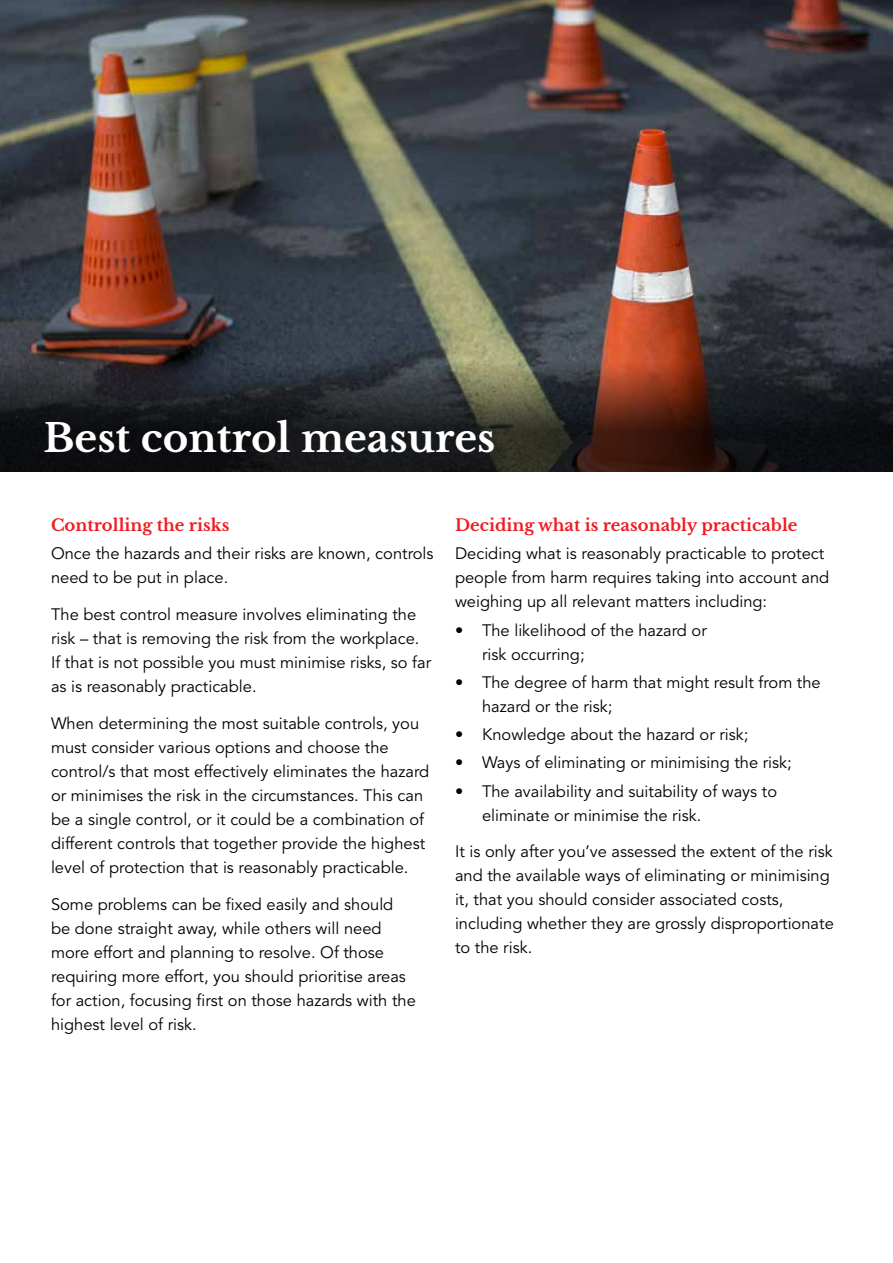
<style>
.page{position:relative;width:893px;height:1263px;background:#fff}
.page>*{position:absolute;margin:0;border:0;box-sizing:border-box;transform-origin:0 0}
.t1{font:700 39px "Libre Baskerville";color:#fff}
.t2{font:16.5px/24px "Avenir LT Std";color:#000}
.t3{font:700 16.5px "Libre Baskerville";color:#ed1d24}
</style>
<div class="page">
<img style="left:0;top:0;width:893px;height:316px">
<svg style="left:0;top:316px;width:892px;height:155px;background:#362d2c"></svg>
<hr style="left:892px;top:316px;width:1px;height:155px;background:#000">
<h1 class="t1" style="left:44px;top:414px;width:453px">Best control measures</h1>
<p class="t3" style="left:51px;top:515px;width:180px">Controlling the risks</p>
<p class="t2" style="left:51px;top:542px;width:384px">Once the hazards and their risks are known, controls need to be put in place.</p>
<p class="t2" style="left:51px;top:603px;width:382px">The best control measure involves eliminating the risk – that is removing the risk from the workplace.<br>If that is not possible you must minimise risks, so far as is reasonably practicable.</p>
<p class="t2" style="left:51px;top:712px;width:380px">When determining the most suitable controls, you must consider various options and choose the control/s that most effectively eliminates the hazard or minimises the risk in the circumstances. This can be a single control, or it could be a combination of different controls that together provide the highest level of protection that is reasonably practicable.</p>
<p class="t2" style="left:51px;top:892px;width:366px">Some problems can be fixed easily and should be done straight away, while others will need more effort and planning to resolve. Of those requiring more effort, you should prioritise areas for action, focusing first on those hazards with the highest level of risk.</p>
<p class="t3" style="left:455px;top:515px;width:344px">Deciding what is reasonably practicable</p>
<p class="t2" style="left:455px;top:542px;width:376px">Deciding what is reasonably practicable to protect people from harm requires taking into account and weighing up all relevant matters including:</p>
<p class="t2" style="left:482px;top:618px;width:226px;text-indent:-27px">• The likelihood of the hazard or risk occurring;</p>
<p class="t2" style="left:482px;top:671px;width:340px;text-indent:-27px">• The degree of harm that might result from the hazard or the risk;</p>
<p class="t2" style="left:455px;top:723px;width:295px">• Knowledge about the hazard or risk;</p>
<p class="t2" style="left:455px;top:751px;width:338px">• Ways of eliminating or minimising the risk;</p>
<p class="t2" style="left:482px;top:779px;width:297px;text-indent:-27px">• The availability and suitability of ways to eliminate or minimise the risk.</p>
<p class="t2" style="left:455px;top:840px;width:380px">It is only after you’ve assessed the extent of the risk and the available ways of eliminating or minimising it, that you should consider associated costs, including whether they are grossly disproportionate to the risk.</p>
</div>
